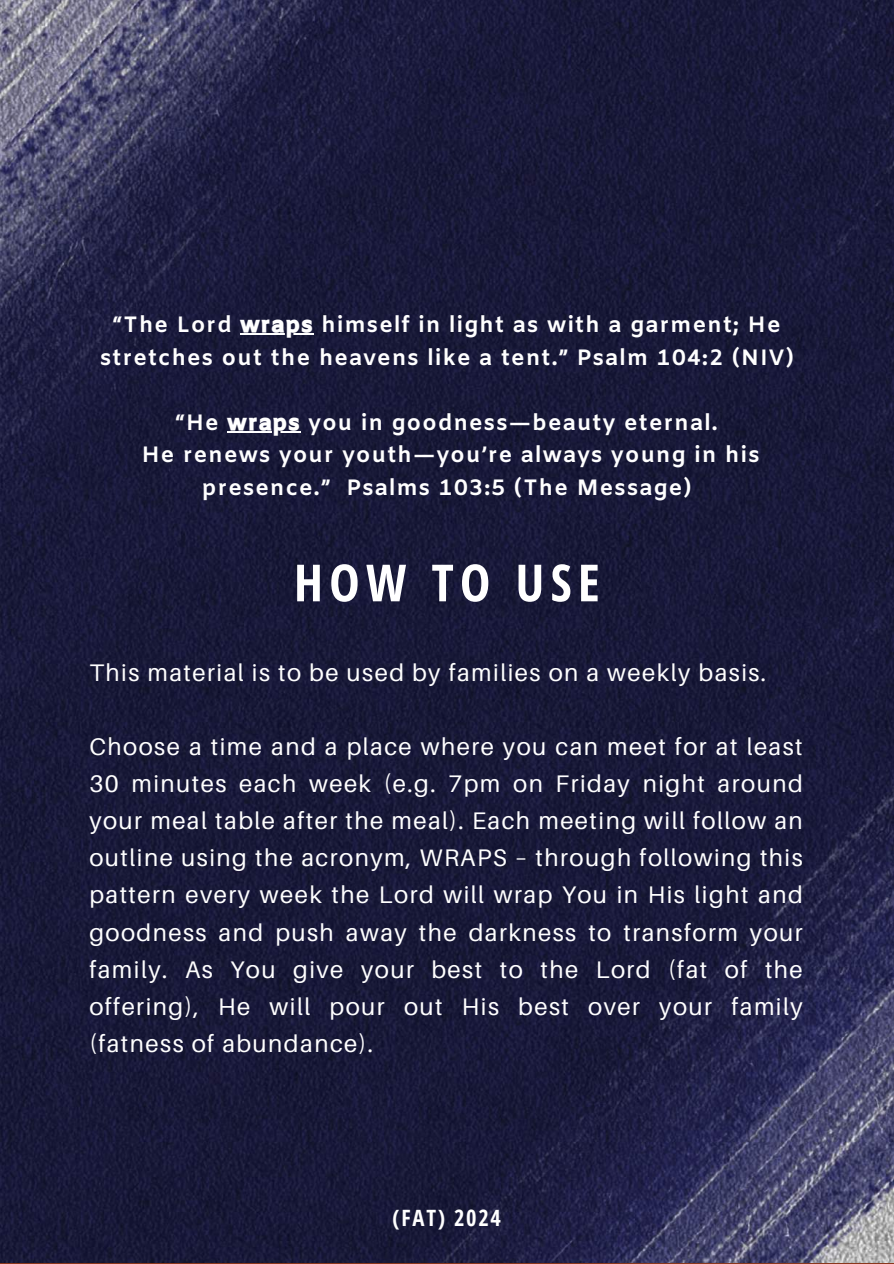
<style>
.page{position:relative;width:894px;height:1264px;background:#fff}
.page>*{position:absolute;margin:0;border:0;box-sizing:border-box;transform-origin:0 0}
.t1{font:700 51.15px "Open Sans Condensed";letter-spacing:.12em;color:#fff}
.t2{font:24px/37.2px "Aileron";letter-spacing:.06em;color:#fff;text-align:justify}
.t3{font:700 22.5px "Open Sans Condensed";letter-spacing:.08em;color:#fff}
.t4{font:700 22.2px/32.7px "Amiko";letter-spacing:.06em;color:#fff;text-align:center}
.s1{font-family:"CA Generated";font-weight:400}
</style>
<div class="page">
<img style="left:0;top:0;width:893px;height:1262px">
<hr style="left:240px;top:333px;width:74px;height:1px;background:#fff">
<hr style="left:227px;top:431px;width:74px;height:1px;background:#fff">
<p class="t4" style="left:100px;top:310px;width:695px">“The Lord <span class="s1">wraps</span> himself in light as with a garment; He stretches out the heavens like a tent.” Psalm 104:2 (NIV)</p>
<p class="t4" style="left:142px;top:407px;width:619px">“He <span class="s1">wraps</span> you in goodness—beauty eternal.<br>He renews your youth—you’re always young in his presence.” Psalms 103:5 (The Message)</p>
<h1 class="t1" style="left:294px;top:546px;width:307px">HOW TO USE</h1>
<p class="t2" style="left:89px;top:653px;width:678px">This material is to be used by families on a weekly basis.</p>
<p class="t2" style="left:89px;top:727px;width:714px">Choose a time and a place where you can meet for at least 30 minutes each week (e.g. 7pm on Friday night around your meal table after the meal). Each meeting will follow an outline using the acronym, WRAPS – through following this pattern every week the Lord will wrap You in His light and goodness and push away the darkness to transform your family. As You give your best to the Lord (fat of the offering), He will pour out His best over your family (fatness of abundance).</p>
<p class="t3" style="left:392px;top:1202px;width:110px">(FAT) 2024</p>
</div>
